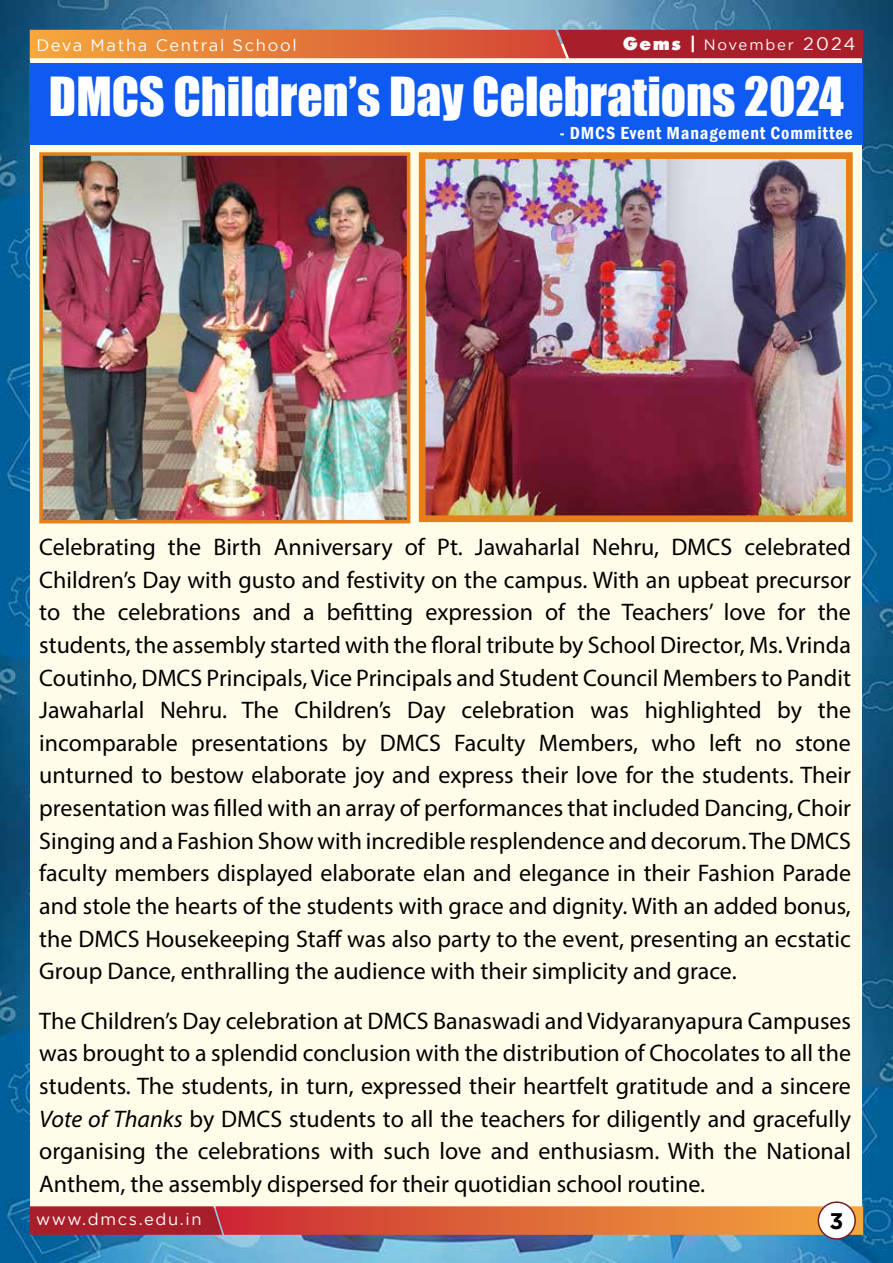
<style>
.page{position:relative;width:893px;height:1263px;background:#fff}
.page>*{position:absolute;margin:0;border:0;box-sizing:border-box;transform-origin:0 0}
.t1{font:49.5px "Impact";color:#fff}
.t2{font:24px/32.5px "Myriad Pro";color:#000;text-align:justify}
.t3{font:700 22.5px "Gotham";color:#000}
.t4{font:600 condensed 18px "Franklin Gothic";letter-spacing:.05em;color:#fff}
.t5{font:900 18px "Futura";letter-spacing:.1em;color:#fff}
.t6{font:18px "Gotham";color:#fff}
.t7{font:16.5px "Gotham";letter-spacing:.1em;color:#fff}
.t8{font:15px "Gotham";letter-spacing:.12em;color:#fff}
.s1{font-weight:700;font-size:18px}
.s2{font-style:italic}
</style>
<div class="page">
<img style="left:0;top:855px;width:893px;height:408px">
<img style="left:0;top:0;width:893px;height:855px">
<div style="left:31px;top:44px;width:831px;height:1164px;background:#fffde9"></div>
<svg style="left:30px;top:1206px;width:833px;height:29px;background:#d15837"></svg>
<div style="left:818px;top:1202px;width:37px;height:37px;background:#fff;border-radius:50%"></div>
<div style="left:818px;top:1201px;width:38px;height:39px;border:2px solid #6f1f29;border-radius:50%"></div>
<svg style="left:30px;top:30px;width:833px;height:28px;background:#ce5733"></svg>
<div style="left:30px;top:63px;width:833px;height:82px;background:#0f5af1"></div>
<img style="left:44px;top:157px;width:361px;height:361px">
<div style="left:39px;top:152px;width:371px;height:371px;border:4px solid #e67f19"></div>
<img style="left:427px;top:160px;width:418px;height:354px">
<div style="left:419px;top:152px;width:434px;height:370px;border:7px solid #e67f19"></div>
<p class="t8" style="left:690px;top:37px;width:106px"><span class="s1">|</span> November</p>
<p class="t8" style="left:745px;top:37px;width:51px"><span class="s1">|</span> July</p>
<p class="t6" style="left:843px;top:34px;width:14px">4</p>
<p class="t7" style="left:36px;top:36px;width:262px">Deva Matha Central School</p>
<p class="t5" style="left:623px;top:31px;width:114px">GemsGems</p>
<p class="t6" style="left:804px;top:34px;width:53px">2023</p>
<h1 class="t1" style="left:49px;top:58px;width:797px">DMCS Children’s Day Celebrations 2024</h1>
<p class="t4" style="left:560px;top:121px;width:295px">- DMCS Event Management Committee</p>
<p class="t2" style="left:39px;top:530px;width:813px">Celebrating the Birth Anniversary of Pt. Jawaharlal Nehru, DMCS celebrated Children’s Day with gusto and festivity on the campus. With an upbeat precursor to the celebrations and a befitting expression of the Teachers’ love for the students, the assembly started with the floral tribute by School Director, Ms. Vrinda Coutinho, DMCS Principals, Vice Principals and Student Council Members to Pandit Jawaharlal Nehru. The Children’s Day celebration was highlighted by the incomparable presentations by DMCS Faculty Members, who left no stone unturned to bestow elaborate joy and express their love for the students. Their presentation was filled with an array of performances that included Dancing, Choir Singing and a Fashion Show with incredible resplendence and decorum. The DMCS faculty members displayed elaborate elan and elegance in their Fashion Parade and stole the hearts of the students with grace and dignity. With an added bonus, the DMCS Housekeeping Staff was also party to the event, presenting an ecstatic Group Dance, enthralling the audience with their simplicity and grace.</p>
<p class="t2" style="left:39px;top:1004px;width:813px">The Children’s Day celebration at DMCS Banaswadi and Vidyaranyapura Campuses was brought to a splendid conclusion with the distribution of Chocolates to all the students. The students, in turn, expressed their heartfelt gratitude and a sincere <span class="s2">Vote of Thanks</span> by DMCS students to all the teachers for diligently and gracefully organising the celebrations with such love and enthusiasm. With the National Anthem, the assembly dispersed for their quotidian school routine.</p>
<p class="t7" style="left:36px;top:1210px;width:167px">www.dmcs.edu.in</p>
<p class="t3" style="left:829px;top:1208px;width:15px">3</p>
</div>
